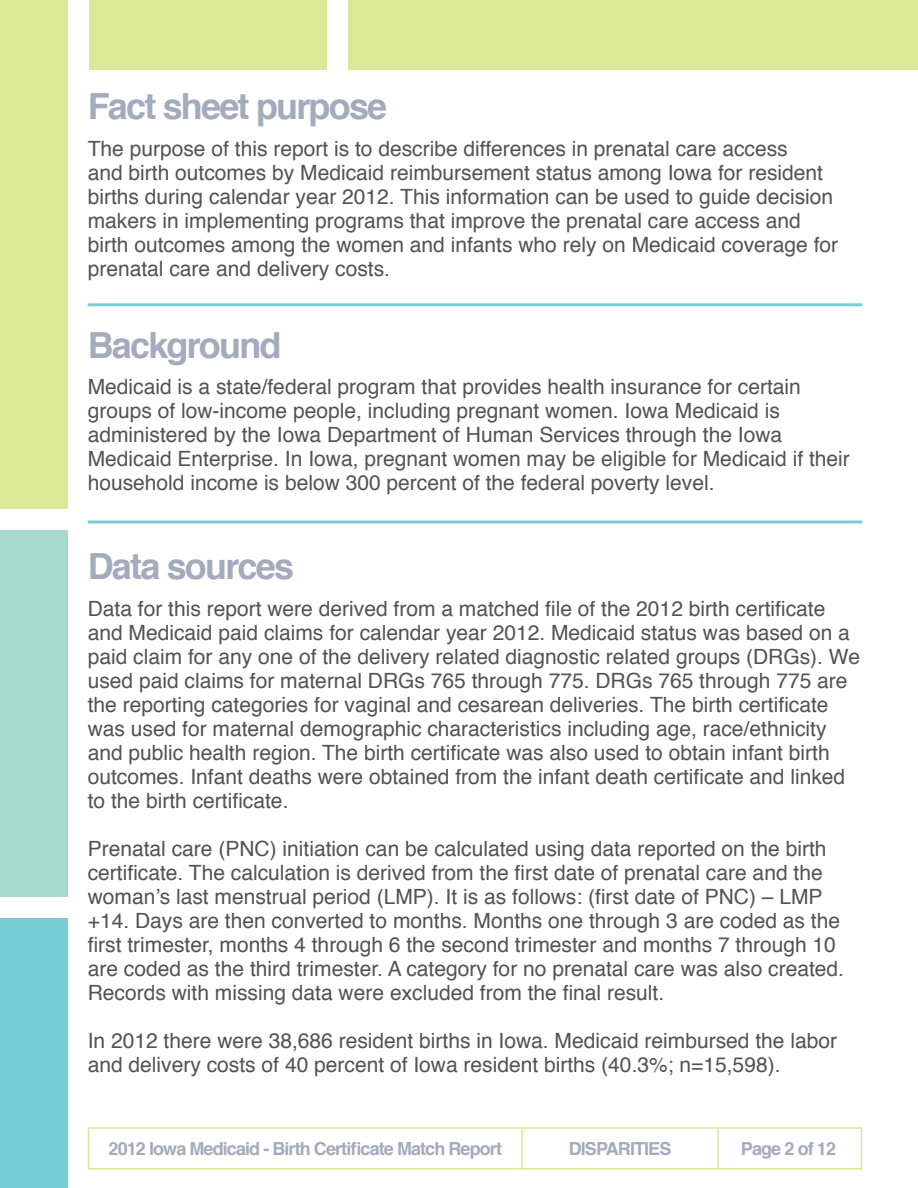
<style>
.page{position:relative;width:918px;height:1188px;background:#fff}
.page>*{position:absolute;margin:0;border:0;box-sizing:border-box;transform-origin:0 0}
.Body_Headlines{font:700 36px "Helvetica";letter-spacing:-.05em;color:#a3abbc}
.Body_Text{font:21px/24px "Helvetica";color:#535355}
.Body_Headlines-2{font:700 18px "Helvetica";letter-spacing:-.05em;color:#a3abbc}
</style>
<div class="page">
<div style="left:0;top:0;width:918px;height:509px;background:#dbe895"></div>
<div style="left:0;top:518px;width:918px;height:619px;background:#a7dacf"></div>
<div style="left:0;top:906px;width:918px;height:282px;background:#78ced7"></div>
<div style="left:68px;top:0;width:21px;height:1167px;background:#fff"></div>
<div style="left:327px;top:0;width:20px;height:1167px;background:#fff"></div>
<div style="left:586px;top:70px;width:20px;height:838px;background:#fff"></div>
<div style="left:0;top:897px;width:918px;height:21px;background:#fff"></div>
<div style="left:0;top:509px;width:77px;height:21px;background:#fff"></div>
<div style="left:599px;top:70px;width:319px;height:314px;background:#fff"></div>
<div style="left:77px;top:70px;width:259px;height:314px;background:#fff"></div>
<div style="left:335px;top:70px;width:259px;height:314px;background:#fff"></div>
<div style="left:68px;top:326px;width:850px;height:862px;background:#fff"></div>
<div style="left:88px;top:1127px;width:774px;height:43px;border:2px solid #dbe895"></div>
<hr style="left:521px;top:1127px;width:2px;height:43px;background:#dbe895">
<hr style="left:717px;top:1127px;width:2px;height:43px;background:#dbe895">
<hr style="left:88px;top:303px;width:774px;height:3px;background:#78ced7">
<hr style="left:88px;top:521px;width:774px;height:3px;background:#78ced7">
<p class="Body_Headlines" style="left:88px;top:78px;width:301px">Fact sheet purpose</p>
<p class="Body_Text" style="left:88px;top:137px;width:752px">The purpose of this report is to describe differences in prenatal care access<br>and birth outcomes by Medicaid reimbursement status among Iowa for resident births during calendar year 2012. This information can be used to guide decision makers in implementing programs that improve the prenatal care access and birth outcomes among the women and infants who rely on Medicaid coverage for prenatal care and delivery costs.</p>
<p class="Body_Headlines" style="left:88px;top:316px;width:195px">Background</p>
<p class="Body_Text" style="left:88px;top:375px;width:764px">Medicaid is a state/federal program that provides health insurance for certain groups of low-income people, including pregnant women. Iowa Medicaid is administered by the Iowa Department of Human Services through the Iowa Medicaid Enterprise. In Iowa, pregnant women may be eligible for Medicaid if their household income is below 300 percent of the federal poverty level.</p>
<p class="Body_Headlines" style="left:88px;top:538px;width:208px">Data sources</p>
<p class="Body_Text" style="left:88px;top:597px;width:774px">Data for this report were derived from a matched file of the 2012 birth certificate and Medicaid paid claims for calendar year 2012. Medicaid status was based on a paid claim for any one of the delivery related diagnostic related groups (DRGs). We used paid claims for maternal DRGs 765 through 775. DRGs 765 through 775 are the reporting categories for vaginal and cesarean deliveries. The birth certificate was used for maternal demographic characteristics including age, race/ethnicity and public health region. The birth certificate was also used to obtain infant birth outcomes. Infant deaths were obtained from the infant death certificate and linked to the birth certificate.</p>
<p class="Body_Text" style="left:88px;top:837px;width:758px">Prenatal care (PNC) initiation can be calculated using data reported on the birth certificate. The calculation is derived from the first date of prenatal care and the woman’s last menstrual period (LMP). It is as follows: (first date of PNC) – LMP +14. Days are then converted to months. Months one through 3 are coded as the first trimester, months 4 through 6 the second trimester and months 7 through 10 are coded as the third trimester. A category for no prenatal care was also created.<br>Records with missing data were excluded from the final result.</p>
<p class="Body_Text" style="left:88px;top:1029px;width:751px">In 2012 there were 38,686 resident births in Iowa. Medicaid reimbursed the labor and delivery costs of 40 percent of Iowa resident births (40.3%; n=15,598).</p>
<p class="Body_Headlines-2" style="left:109px;top:1134px;width:395px">2012 Iowa Medicaid - Birth Certificate Match Report</p>
<p class="Body_Headlines-2" style="left:569px;top:1134px;width:104px">DISPARITIES</p>
<p class="Body_Headlines-2" style="left:741px;top:1134px;width:97px">Page 2 of 12</p>
</div>
